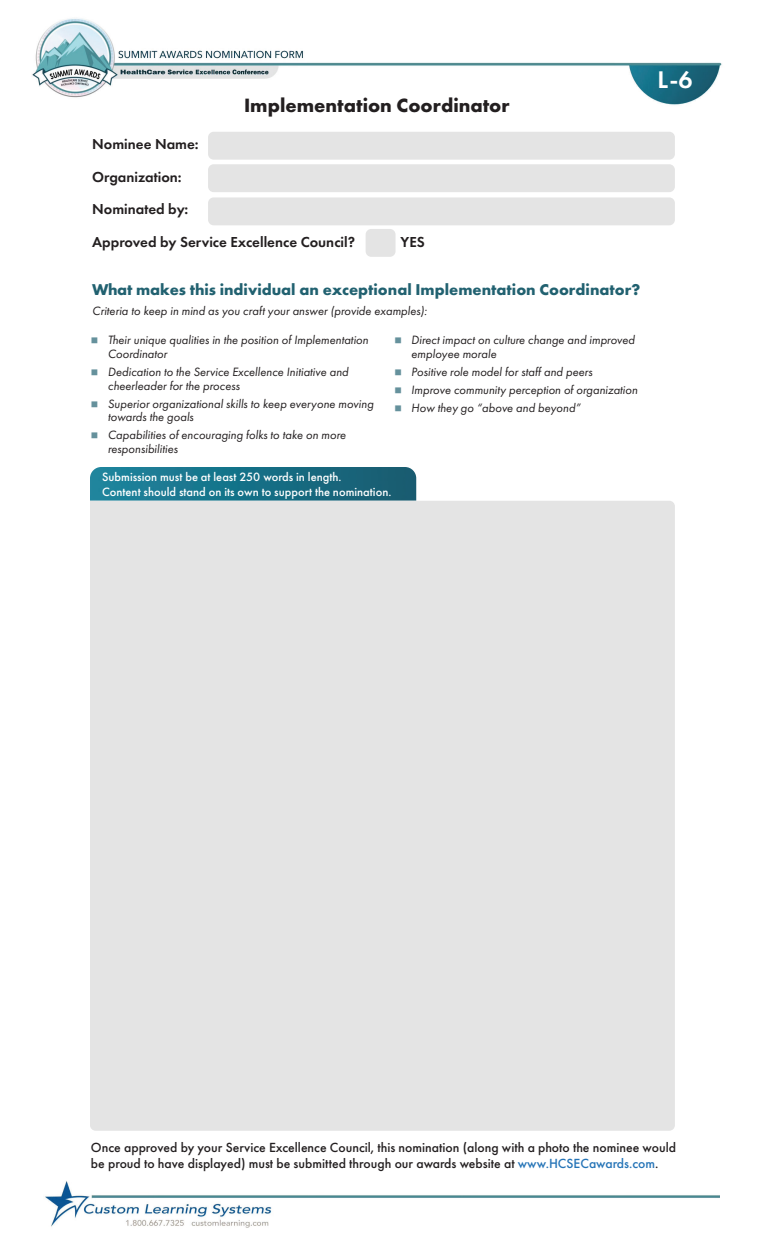
<style>
.page{position:relative;width:765px;height:1260px;background:#fff}
.page>*{position:absolute;margin:0;border:0;box-sizing:border-box;transform-origin:0 0}
.t1{font:600 25px "Futura PT";color:#fff}
.t2{font:700 20px "Futura PT";color:#231f20}
.t3{font:700 16.25px "Futura PT";color:#216170}
.t4{font:600 15px/32.5px "Futura PT";color:#231f20}
.t5{font:500 13.75px/16.5px "Futura PT";color:#231f20}
.t6{font:italic 12.5px/13.8px "Futura PT";color:#231f20}
.t7{font:500 12.5px/15px "Futura PT";color:#fff}
.s1{color:#65919c}
.s2{color:#2574b7}
</style>
<div class="page">
<img style="left:90px;top:467px;width:326px;height:34px">
<div style="left:90px;top:501px;width:585px;height:630px;background:#e4e4e4"></div>
<img style="left:32px;top:18px;width:690px;height:87px">
<img style="left:45px;top:1181px;width:675px;height:47px">
<div style="left:208px;top:132px;width:467px;height:28px;background:#e4e4e4;border-radius:6px"></div>
<div style="left:208px;top:164px;width:467px;height:28px;background:#e4e4e4;border-radius:6px"></div>
<div style="left:208px;top:197px;width:467px;height:28px;background:#e4e4e4;border-radius:6px"></div>
<div style="left:366px;top:229px;width:30px;height:28px;background:#e4e4e4;border-radius:6px"></div>
<h2 class="t2" style="left:244px;top:92px;width:267px">Implementation Coordinator</h2>
<p class="t4" style="left:92px;top:128px;width:264px">Nominee Name:<br>Organization:<br>Nominated by:<br>Approved by Service Excellence Council?</p>
<p class="t4" style="left:401px;top:225px;width:26px">YES</p>
<h3 class="t3" style="left:92px;top:279px;width:550px">What makes this individual an exceptional Implementation Coordinator?</h3>
<p class="t6" style="left:92px;top:304px;width:336px">Criteria to keep in mind as you craft your answer (provide examples):</p>
<p class="t6" style="left:108px;top:333px;width:262px;text-indent:-17px"><span class="s1">■</span> Their unique qualities in the position of Implementation<br>Coordinator</p>
<p class="t6" style="left:108px;top:365px;width:242px;text-indent:-17px"><span class="s1">■</span> Dedication to the Service Excellence Initiative and cheerleader for the process</p>
<p class="t6" style="left:108px;top:396px;width:267px;text-indent:-17px"><span class="s1">■</span> Superior organizational skills to keep everyone moving towards the goals</p>
<p class="t6" style="left:108px;top:428px;width:239px;text-indent:-17px"><span class="s1">■</span> Capabilities of encouraging folks to take on more responsibilities</p>
<p class="t6" style="left:411px;top:333px;width:225px;text-indent:-17px"><span class="s1">■</span> Direct impact on culture change and improved employee morale</p>
<p class="t6" style="left:394px;top:365px;width:200px"><span class="s1">■</span> Positive role model for staff and peers</p>
<p class="t6" style="left:394px;top:383px;width:245px"><span class="s1">■</span> Improve community perception of organization</p>
<p class="t6" style="left:394px;top:400px;width:188px"><span class="s1">■</span> How they go “above and beyond”</p>
<p class="t7" style="left:102px;top:469px;width:291px">Submission must be at least 250 words in length.<br>Content should stand on its own to support the nomination.</p>
<h1 class="t1" style="left:657px;top:64px;width:37px">L-6</h1>
<p class="t5" style="left:91px;top:1139px;width:587px">Once approved by your Service Excellence Council, this nomination (along with a photo the nominee would be proud to have displayed) must be submitted through our awards website at <span class="s2">www.HCSECawards.com</span>.</p>
</div>
